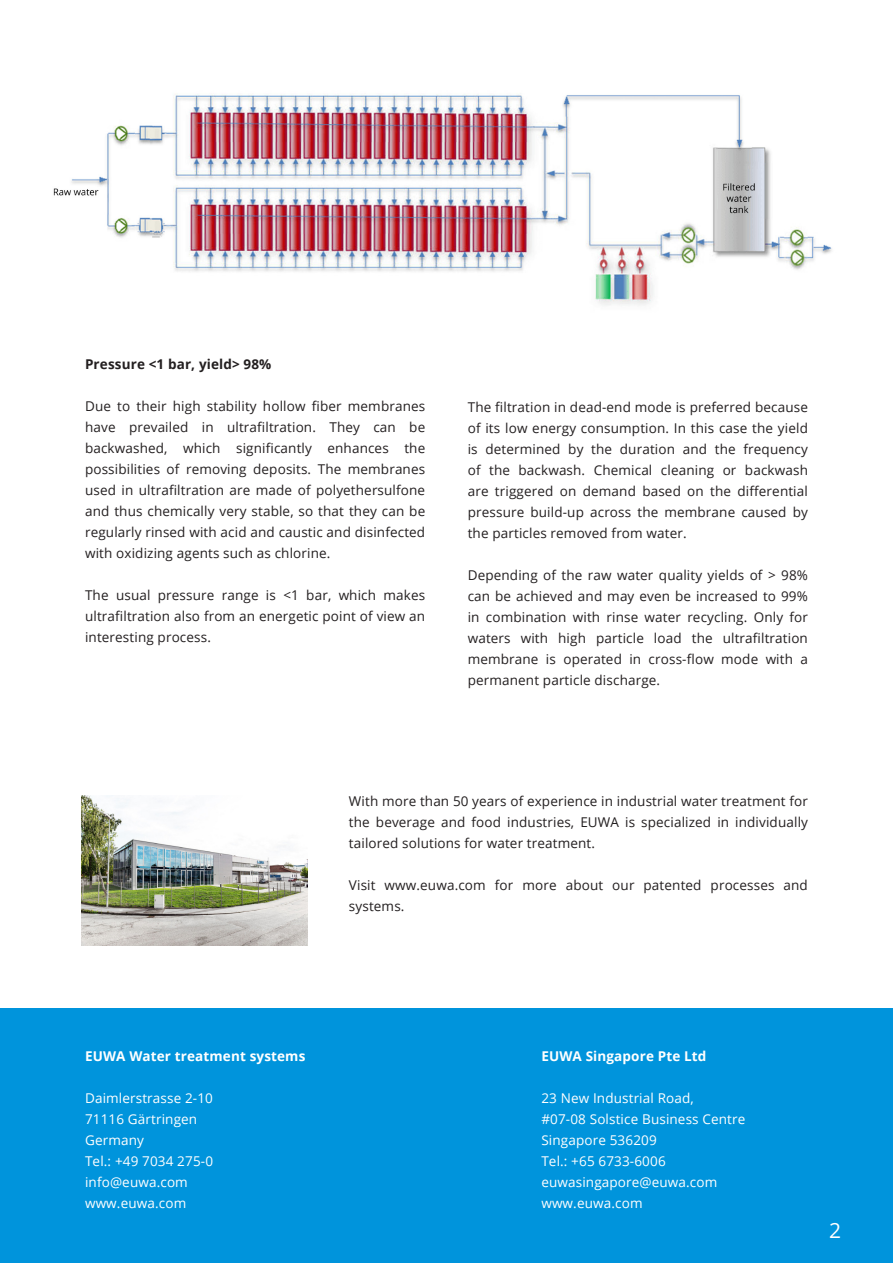
<style>
.page{position:relative;width:893px;height:1263px;background:#fff}
.page>*{position:absolute;margin:0;border:0;box-sizing:border-box;transform-origin:0 0}
.t1{font:21px "Open Sans";color:#fff}
.EUWA_Fließtext__Bloc{font:13.5px/21px "Open Sans";letter-spacing:.01em;color:#231f20;text-align:justify}
.EUWA_Fließtext__Foot{font:13.5px/21px "Open Sans";letter-spacing:.01em;color:#231f20;text-align:justify}
.EUWA_Fließtext__Bloc-2{font:13.5px "Open Sans";letter-spacing:.01em;color:#fff}
.EUWA_Fließtext__Bloc-3{font:700 13.5px "Open Sans";letter-spacing:.01em;color:#fff}
.EUWA_Fließtext__Bloc-4{font:700 13.5px "Open Sans";letter-spacing:.01em;color:#231f20}
</style>
<div class="page">
<div style="left:0;top:1008px;width:893px;height:255px;background:#0094dc"></div>
<img style="left:53px;top:94px;width:779px;height:212px">
<img style="left:81px;top:795px;width:226px;height:151px">
<p class="EUWA_Fließtext__Bloc-4" style="left:85px;top:355px;width:188px">Pressure &lt;1 bar, yield&gt; 98%</p>
<p class="EUWA_Fließtext__Bloc" style="left:85px;top:395px;width:342px">Due to their high stability hollow fiber membranes have prevailed in ultrafiltration. They can be backwashed, which significantly enhances the possibilities of removing deposits. The membranes used in ultrafiltration are made of polyethersulfone and thus chemically very stable, so that they can be regularly rinsed with acid and caustic and disinfected with oxidizing agents such as chlorine.</p>
<p class="EUWA_Fließtext__Bloc" style="left:85px;top:584px;width:342px">The usual pressure range is &lt;1 bar, which makes ultrafiltration also from an energetic point of view an interesting process.</p>
<p class="EUWA_Fließtext__Bloc" style="left:468px;top:396px;width:342px">The filtration in dead-end mode is preferred because of its low energy consumption. In this case the yield is determined by the duration and the frequency of the backwash. Chemical cleaning or backwash are triggered on demand based on the differential pressure build-up across the membrane caused by the particles removed from water.</p>
<p class="EUWA_Fließtext__Bloc" style="left:468px;top:564px;width:342px">Depending of the raw water quality yields of &gt; 98% can be achieved and may even be increased to 99% in combination with rinse water recycling. Only for waters with high particle load the ultrafiltration membrane is operated in cross-flow mode with a permanent particle discharge.</p>
<p class="EUWA_Fließtext__Foot" style="left:349px;top:790px;width:461px">With more than 50 years of experience in industrial water treatment for the beverage and food industries, EUWA is specialized in individually tailored solutions for water treatment.</p>
<p class="EUWA_Fließtext__Foot" style="left:349px;top:874px;width:460px">Visit www.euwa.com for more about our patented processes and systems.</p>
<p class="EUWA_Fließtext__Bloc-3" style="left:85px;top:1046px;width:222px">EUWA Water treatment systems</p>
<p class="EUWA_Fließtext__Bloc-2" style="left:85px;top:1088px;width:129px">Daimlerstrasse 2-10</p>
<p class="EUWA_Fließtext__Bloc-2" style="left:85px;top:1109px;width:114px">71116 Gärtringen</p>
<p class="EUWA_Fließtext__Bloc-2" style="left:85px;top:1130px;width:60px">Germany</p>
<p class="EUWA_Fließtext__Bloc-2" style="left:85px;top:1151px;width:130px">Tel.: +49 7034 275-0</p>
<p class="EUWA_Fließtext__Bloc-2" style="left:85px;top:1172px;width:104px">info@euwa.com</p>
<p class="EUWA_Fließtext__Bloc-2" style="left:85px;top:1193px;width:103px">www.euwa.com</p>
<p class="EUWA_Fließtext__Bloc-3" style="left:541px;top:1046px;width:167px">EUWA Singapore Pte Ltd</p>
<p class="EUWA_Fließtext__Bloc-2" style="left:541px;top:1088px;width:154px">23 New Industrial Road,</p>
<p class="EUWA_Fließtext__Bloc-2" style="left:541px;top:1109px;width:205px">#07-08 Solstice Business Centre</p>
<p class="EUWA_Fließtext__Bloc-2" style="left:541px;top:1130px;width:117px">Singapore 536209</p>
<p class="EUWA_Fließtext__Bloc-2" style="left:541px;top:1151px;width:126px">Tel.: +65 6733-6006</p>
<p class="EUWA_Fließtext__Bloc-2" style="left:541px;top:1172px;width:177px">euwasingapore@euwa.com</p>
<p class="EUWA_Fließtext__Bloc-2" style="left:541px;top:1193px;width:103px">www.euwa.com</p>
<p class="t1" style="left:829px;top:1216px;width:14px">2</p>
</div>
